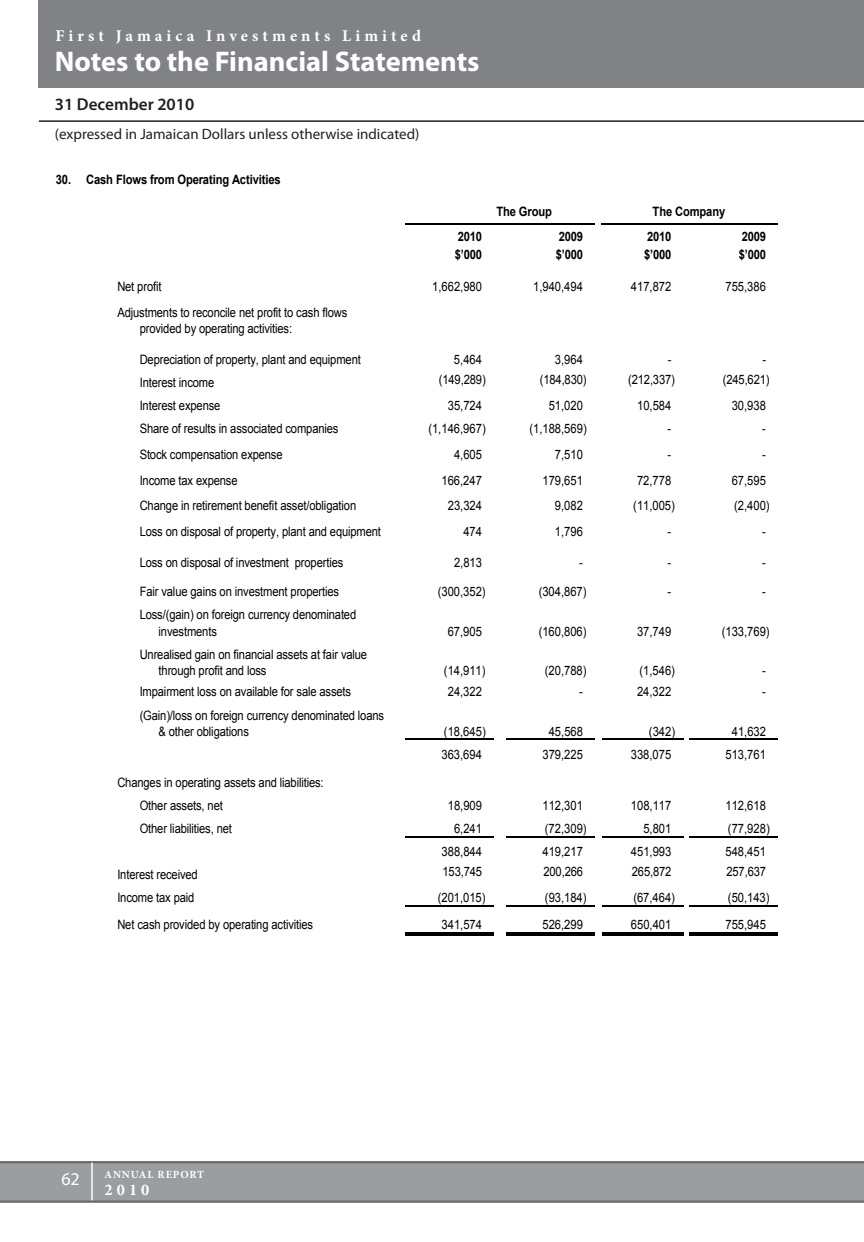
<style>
.page{position:relative;width:864px;height:1242px;background:#fff}
.page>*{position:absolute;margin:0;border:0;box-sizing:border-box;transform-origin:0 0}
.t1{font:700 28.5px "Myriad Pro";color:#fff}
.t2{font:18px "Myriad Pro";color:#fff}
.t3{font:600 17.25px "Myriad Pro";color:#231f20}
.t4{font:700 16.35px "Minion Pro";letter-spacing:.25em;color:#fff}
.t5{font:15px "Myriad Pro";color:#231f20}
.t6{font:12.9px/16.2px "Arial";letter-spacing:-.01em;color:#000;scale:.87 1}
.t7{font:700 12.9px/17.9px "Arial";letter-spacing:-.01em;color:#000;scale:.87 1}
.t8{font:700 10.95px "Minion Pro";letter-spacing:.08em;color:#fff}
</style>
<div class="page">
<div style="left:39px;top:0;width:825px;height:87px;background:#808285"></div>
<hr style="left:39px;top:120px;width:825px;height:2px;background:#231f20">
<div style="left:0;top:1163px;width:864px;height:38px;background:#9b9da0"></div>
<hr style="left:0;top:1161px;width:864px;height:2px;background:#69696c">
<hr style="left:0;top:1201px;width:864px;height:2px;background:#69696c">
<hr style="left:91px;top:1163px;width:2px;height:37px;background:#fff">
<hr style="left:406px;top:223px;width:189px;height:2px;background:#000">
<hr style="left:602px;top:223px;width:176px;height:2px;background:#000">
<hr style="left:406px;top:739px;width:88px;height:1px;background:#000">
<hr style="left:507px;top:739px;width:88px;height:1px;background:#000">
<hr style="left:602px;top:739px;width:81px;height:1px;background:#000">
<hr style="left:690px;top:739px;width:88px;height:1px;background:#000">
<hr style="left:406px;top:836px;width:88px;height:1px;background:#000">
<hr style="left:507px;top:836px;width:88px;height:1px;background:#000">
<hr style="left:602px;top:836px;width:81px;height:1px;background:#000">
<hr style="left:690px;top:836px;width:88px;height:1px;background:#000">
<hr style="left:406px;top:905px;width:88px;height:1px;background:#000">
<hr style="left:507px;top:905px;width:88px;height:1px;background:#000">
<hr style="left:602px;top:905px;width:81px;height:1px;background:#000">
<hr style="left:690px;top:905px;width:88px;height:1px;background:#000">
<hr style="left:406px;top:934px;width:88px;height:2px;background:#000">
<hr style="left:406px;top:932px;width:88px;height:1px;background:#000">
<hr style="left:507px;top:934px;width:88px;height:2px;background:#000">
<hr style="left:507px;top:932px;width:88px;height:1px;background:#000">
<hr style="left:602px;top:934px;width:81px;height:2px;background:#000">
<hr style="left:602px;top:932px;width:81px;height:1px;background:#000">
<hr style="left:690px;top:934px;width:88px;height:2px;background:#000">
<hr style="left:690px;top:932px;width:88px;height:1px;background:#000">
<p class="t4" style="left:55px;top:24px;width:367px">First Jamaica Investments Limited</p>
<h1 class="t1" style="left:55px;top:43px;width:426px">Notes to the Financial Statements</h1>
<h3 class="t3" style="left:55px;top:93px;width:141px">31 December 2010</h3>
<p class="t5" style="left:55px;top:125px;width:366px">(expressed in Jamaican Dollars unless otherwise indicated)</p>
<p class="t7" style="left:56px;top:171px;width:260px">30. Cash Flows from Operating Activities</p>
<p class="t7" style="left:496px;top:203px;width:65px">The Group</p>
<p class="t7" style="left:653px;top:203px;width:85px">The Company</p>
<p class="t7" style="left:455px;top:228px;width:33px">2010 $’000</p>
<p class="t7" style="left:556px;top:228px;width:33px">2009 $’000</p>
<p class="t7" style="left:644px;top:228px;width:33px">2010 $’000</p>
<p class="t7" style="left:739px;top:228px;width:33px">2009 $’000</p>
<p class="t6" style="left:117px;top:279px;width:52px">Net profit</p>
<p class="t6" style="left:432px;top:279px;width:59px">1,662,980</p>
<p class="t6" style="left:533px;top:279px;width:59px">1,940,494</p>
<p class="t6" style="left:631px;top:279px;width:48px">417,872</p>
<p class="t6" style="left:726px;top:279px;width:48px">755,386</p>
<p class="t6" style="left:140px;top:304px;width:240px;text-indent:-22px">Adjustments to reconcile net profit to cash flows provided by operating activities:</p>
<p class="t6" style="left:140px;top:351px;width:256px">Depreciation of property, plant and equipment</p>
<p class="t6" style="left:454px;top:351px;width:34px">5,464</p>
<p class="t6" style="left:555px;top:351px;width:34px">3,964</p>
<p class="t6" style="left:668px;top:351px;width:6px">-</p>
<p class="t6" style="left:762px;top:351px;width:6px">-</p>
<p class="t6" style="left:140px;top:374px;width:87px">Interest income</p>
<p class="t6" style="left:439px;top:372px;width:55px">(149,289)</p>
<p class="t6" style="left:540px;top:372px;width:55px">(184,830)</p>
<p class="t6" style="left:628px;top:372px;width:55px">(212,337)</p>
<p class="t6" style="left:723px;top:372px;width:55px">(245,621)</p>
<p class="t6" style="left:140px;top:398px;width:94px">Interest expense</p>
<p class="t6" style="left:448px;top:398px;width:41px">35,724</p>
<p class="t6" style="left:549px;top:398px;width:41px">51,020</p>
<p class="t6" style="left:637px;top:398px;width:41px">10,584</p>
<p class="t6" style="left:732px;top:398px;width:41px">30,938</p>
<p class="t6" style="left:140px;top:420px;width:230px">Share of results in associated companies</p>
<p class="t6" style="left:428px;top:420px;width:67px">(1,146,967)</p>
<p class="t6" style="left:529px;top:420px;width:67px">(1,188,569)</p>
<p class="t6" style="left:668px;top:420px;width:6px">-</p>
<p class="t6" style="left:762px;top:420px;width:6px">-</p>
<p class="t6" style="left:140px;top:446px;width:166px">Stock compensation expense</p>
<p class="t6" style="left:454px;top:446px;width:34px">4,605</p>
<p class="t6" style="left:555px;top:446px;width:34px">7,510</p>
<p class="t6" style="left:668px;top:446px;width:6px">-</p>
<p class="t6" style="left:762px;top:446px;width:6px">-</p>
<p class="t6" style="left:140px;top:473px;width:114px">Income tax expense</p>
<p class="t6" style="left:442px;top:473px;width:48px">166,247</p>
<p class="t6" style="left:543px;top:473px;width:48px">179,651</p>
<p class="t6" style="left:637px;top:473px;width:41px">72,778</p>
<p class="t6" style="left:732px;top:473px;width:41px">67,595</p>
<p class="t6" style="left:140px;top:497px;width:250px">Change in retirement benefit asset/obligation</p>
<p class="t6" style="left:448px;top:497px;width:41px">23,324</p>
<p class="t6" style="left:555px;top:497px;width:34px">9,082</p>
<p class="t6" style="left:633px;top:497px;width:49px">(11,005)</p>
<p class="t6" style="left:734px;top:497px;width:42px">(2,400)</p>
<p class="t6" style="left:140px;top:523px;width:279px">Loss on disposal of property, plant and equipment</p>
<p class="t6" style="left:463px;top:523px;width:23px">474</p>
<p class="t6" style="left:555px;top:523px;width:34px">1,796</p>
<p class="t6" style="left:668px;top:523px;width:6px">-</p>
<p class="t6" style="left:762px;top:523px;width:6px">-</p>
<p class="t6" style="left:140px;top:555px;width:236px">Loss on disposal of investment properties</p>
<p class="t6" style="left:454px;top:555px;width:34px">2,813</p>
<p class="t6" style="left:579px;top:555px;width:6px">-</p>
<p class="t6" style="left:668px;top:555px;width:6px">-</p>
<p class="t6" style="left:762px;top:555px;width:6px">-</p>
<p class="t6" style="left:140px;top:584px;width:231px">Fair value gains on investment properties</p>
<p class="t6" style="left:438px;top:584px;width:57px">(300,352)</p>
<p class="t6" style="left:539px;top:584px;width:57px">(304,867)</p>
<p class="t6" style="left:668px;top:584px;width:6px">-</p>
<p class="t6" style="left:762px;top:584px;width:6px">-</p>
<p class="t6" style="left:159px;top:607px;width:229px;text-indent:-19px">Loss/(gain) on foreign currency denominated investments</p>
<p class="t6" style="left:448px;top:623px;width:41px">67,905</p>
<p class="t6" style="left:539px;top:623px;width:57px">(160,806)</p>
<p class="t6" style="left:637px;top:623px;width:41px">37,749</p>
<p class="t6" style="left:722px;top:623px;width:57px">(133,769)</p>
<p class="t6" style="left:159px;top:646px;width:241px;text-indent:-19px">Unrealised gain on financial assets at fair value through profit and loss</p>
<p class="t6" style="left:444px;top:662px;width:49px">(14,911)</p>
<p class="t6" style="left:545px;top:662px;width:49px">(20,788)</p>
<p class="t6" style="left:640px;top:662px;width:42px">(1,546)</p>
<p class="t6" style="left:762px;top:662px;width:6px">-</p>
<p class="t6" style="left:140px;top:684px;width:245px">Impairment loss on available for sale assets</p>
<p class="t6" style="left:448px;top:684px;width:41px">24,322</p>
<p class="t6" style="left:579px;top:684px;width:6px">-</p>
<p class="t6" style="left:637px;top:684px;width:41px">24,322</p>
<p class="t6" style="left:762px;top:684px;width:6px">-</p>
<p class="t6" style="left:159px;top:707px;width:261px;text-indent:-19px">(Gain)/loss on foreign currency denominated loans &amp; other obligations</p>
<p class="t6" style="left:444px;top:723px;width:50px">(18,645)</p>
<p class="t6" style="left:549px;top:723px;width:41px">45,568</p>
<p class="t6" style="left:649px;top:723px;width:32px">(342)</p>
<p class="t6" style="left:732px;top:723px;width:41px">41,632</p>
<p class="t6" style="left:442px;top:746px;width:48px">363,694</p>
<p class="t6" style="left:542px;top:746px;width:48px">379,225</p>
<p class="t6" style="left:631px;top:746px;width:48px">338,075</p>
<p class="t6" style="left:725px;top:746px;width:48px">513,761</p>
<p class="t6" style="left:140px;top:771px;width:213px;line-height:23px;text-indent:-22px">Changes in operating assets and liabilities:<br>Other assets, net</p>
<p class="t6" style="left:448px;top:798px;width:41px">18,909</p>
<p class="t6" style="left:543px;top:798px;width:48px">112,301</p>
<p class="t6" style="left:631px;top:798px;width:48px">108,117</p>
<p class="t6" style="left:726px;top:798px;width:48px">112,618</p>
<p class="t6" style="left:140px;top:821px;width:108px">Other liabilities, net</p>
<p class="t6" style="left:454px;top:821px;width:34px">6,241</p>
<p class="t6" style="left:545px;top:821px;width:50px">(72,309)</p>
<p class="t6" style="left:643px;top:821px;width:34px">5,801</p>
<p class="t6" style="left:728px;top:821px;width:50px">(77,928)</p>
<p class="t6" style="left:442px;top:844px;width:48px">388,844</p>
<p class="t6" style="left:543px;top:844px;width:48px">419,217</p>
<p class="t6" style="left:631px;top:844px;width:48px">451,993</p>
<p class="t6" style="left:726px;top:844px;width:48px">548,451</p>
<p class="t6" style="left:117px;top:867px;width:94px">Interest received</p>
<p class="t6" style="left:443px;top:864px;width:47px">153,745</p>
<p class="t6" style="left:544px;top:864px;width:47px">200,266</p>
<p class="t6" style="left:632px;top:864px;width:47px">265,872</p>
<p class="t6" style="left:727px;top:864px;width:47px">257,637</p>
<p class="t6" style="left:117px;top:890px;width:90px">Income tax paid</p>
<p class="t6" style="left:438px;top:890px;width:57px">(201,015)</p>
<p class="t6" style="left:545px;top:890px;width:49px">(93,184)</p>
<p class="t6" style="left:633px;top:890px;width:49px">(67,464)</p>
<p class="t6" style="left:728px;top:890px;width:49px">(50,143)</p>
<p class="t6" style="left:117px;top:916px;width:227px">Net cash provided by operating activities</p>
<p class="t6" style="left:442px;top:916px;width:48px">341,574</p>
<p class="t6" style="left:543px;top:916px;width:48px">526,299</p>
<p class="t6" style="left:631px;top:916px;width:48px">650,401</p>
<p class="t6" style="left:726px;top:916px;width:48px">755,945</p>
<h2 class="t2" style="left:61px;top:1168px;width:20px">62</h2>
<p class="t8" style="left:104px;top:1167px;width:101px">ANNUAL REPORT</p>
<p class="t4" style="left:104px;top:1178px;width:47px">2010</p>
</div>
